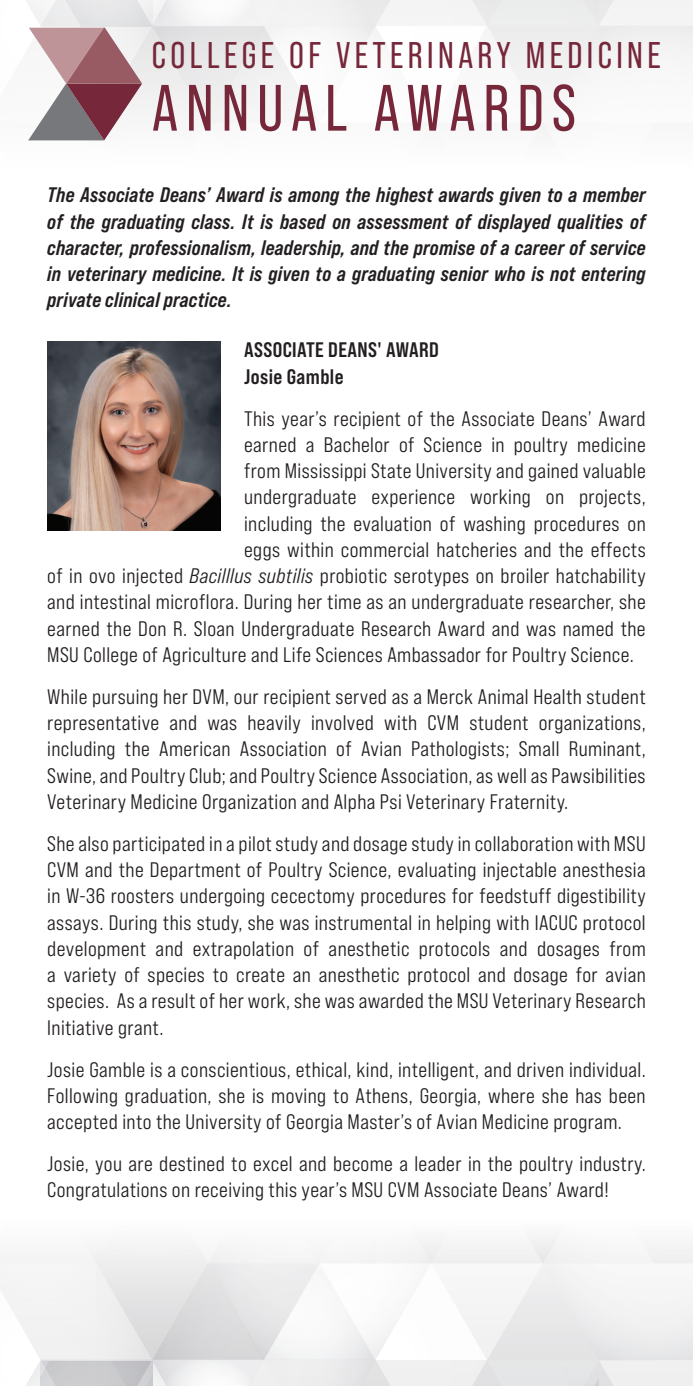
<style>
.page{position:relative;width:693px;height:1386px;background:#fff}
.page>*{position:absolute;margin:0;border:0;box-sizing:border-box;transform-origin:0 0}
.t1{font:65.27px "Bebas Neue Pro";letter-spacing:.12em;color:#76273a}
.t2{font:37.1px "Bebas Neue Pro";letter-spacing:.12em;color:#76273a}
.t3{font:21px/26.2px "Bebas Neue Pro Sm E Md";letter-spacing:.02em;color:#231f20;text-align:justify}
.t4{font:21px/26.2px "Bebas Neue Pro Sm E Bd It";letter-spacing:.01em;color:#231f20;text-align:justify}
.t5{font:21px/26.2px "Bebas Neue Pro Sm E Bd";letter-spacing:.02em;color:#231f20}
.s1{font-family:"Bebas Neue Pro Sm E Md It"}
</style>
<div class="page">
<svg style="left:26px;top:0;width:667px;height:141px"></svg>
<svg style="left:0;top:1235px;width:693px;height:151px"></svg>
<img style="left:47px;top:341px;width:173px;height:189px">
<h2 class="t2" style="left:152px;top:34px;width:510px">COLLEGE OF VETERINARY MEDICINE</h2>
<h1 class="t1" style="left:152px;top:71px;width:426px">ANNUAL AWARDS</h1>
<p class="t4" style="left:47px;top:182px;width:600px">The Associate Deans’ Award is among the highest awards given to a member of the graduating class. It is based on assessment of displayed qualities of character, professionalism, leadership, and the promise of a career of service in veterinary medicine. It is given to a graduating senior who is not entering private clinical practice.</p>
<p class="t5" style="left:244px;top:337px;width:196px">ASSOCIATE DEANS' AWARD<br>Josie Gamble</p>
<p class="t3" style="left:244px;top:405px;width:403px">This year’s recipient of the Associate Deans’ Award</p>
<p class="t3" style="left:244px;top:431px;width:403px">earned a Bachelor of Science in poultry medicine</p>
<p class="t3" style="left:244px;top:457px;width:403px">from Mississippi State University and gained valuable</p>
<p class="t3" style="left:244px;top:484px;width:403px">undergraduate experience working on projects,</p>
<p class="t3" style="left:244px;top:510px;width:403px">including the evaluation of washing procedures on</p>
<p class="t3" style="left:244px;top:536px;width:403px">eggs within commercial hatcheries and the effects</p>
<p class="t3" style="left:47px;top:562px;width:600px">of in ovo injected <span class="s1">Bacilllus subtilis</span> probiotic serotypes on broiler hatchability</p>
<p class="t3" style="left:47px;top:589px;width:600px">and intestinal microflora. During her time as an undergraduate researcher, she</p>
<p class="t3" style="left:47px;top:615px;width:600px">earned the Don R. Sloan Undergraduate Research Award and was named the</p>
<p class="t3" style="left:47px;top:641px;width:588px">MSU College of Agriculture and Life Sciences Ambassador for Poultry Science.</p>
<p class="t3" style="left:47px;top:683px;width:600px">While pursuing her DVM, our recipient served as a Merck Animal Health student representative and was heavily involved with CVM student organizations, including the American Association of Avian Pathologists; Small Ruminant, Swine, and Poultry Club; and Poultry Science Association, as well as Pawsibilities Veterinary Medicine Organization and Alpha Psi Veterinary Fraternity.</p>
<p class="t3" style="left:47px;top:830px;width:600px">She also participated in a pilot study and dosage study in collaboration with MSU CVM and the Department of Poultry Science, evaluating injectable anesthesia in W-36 roosters undergoing cecectomy procedures for feedstuff digestibility assays. During this study, she was instrumental in helping with IACUC protocol development and extrapolation of anesthetic protocols and dosages from a variety of species to create an anesthetic protocol and dosage for avian species. As a result of her work, she was awarded the MSU Veterinary Research Initiative grant.</p>
<p class="t3" style="left:47px;top:1056px;width:600px">Josie Gamble is a conscientious, ethical, kind, intelligent, and driven individual.<br>Following graduation, she is moving to Athens, Georgia, where she has been accepted into the University of Georgia Master’s of Avian Medicine program.</p>
<p class="t3" style="left:47px;top:1150px;width:600px">Josie, you are destined to excel and become a leader in the poultry industry.<br>Congratulations on receiving this year’s MSU CVM Associate Deans’ Award!</p>
</div>
